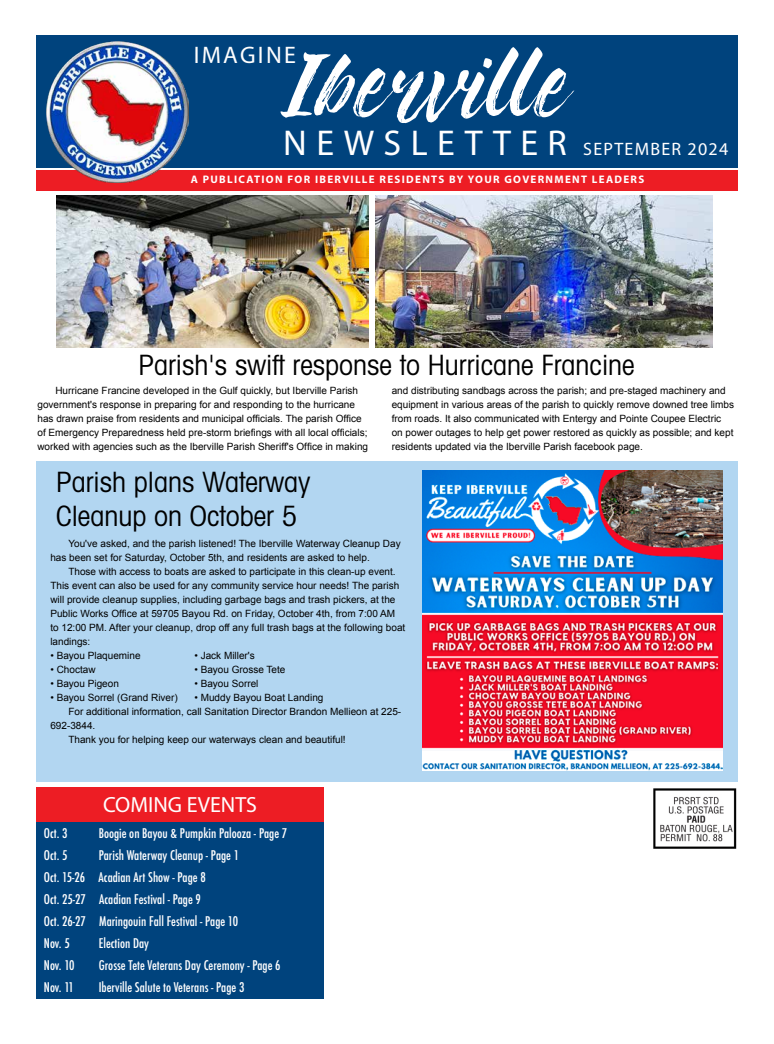
<style>
.page{position:relative;width:774px;height:1044px;background:#fff}
.page>*{position:absolute;margin:0;border:0;box-sizing:border-box;transform-origin:0 0}
.t1{font:36px "Myriad Pro";letter-spacing:.26em;color:#fff}
.t2{font:condensed 28px/34px "Avant Garde";color:#000}
.t3{font:24px "Myriad Pro";letter-spacing:.1em;color:#fff}
.t4{font:22px "Myriad Pro";color:#fff}
.t5{font:18px "Myriad Pro";letter-spacing:.07em;color:#fff}
.t6{font:500 condensed 13px/22px "Futura";color:#fff}
.t7{font:700 11px "Myriad Pro";letter-spacing:.12em;color:#fff}
.t8{font:10px/14px "Arial";color:#000}
</style>
<div class="page">
<div style="left:36px;top:35px;width:702px;height:133px;background:#00437d"></div>
<div style="left:36px;top:170px;width:702px;height:20px;background:#ed1d24"></div>
<div style="left:36px;top:801px;width:288px;height:198px;background:#00437d"></div>
<div style="left:36px;top:787px;width:288px;height:34px;background:#ed1d24"></div>
<svg style="left:280px;top:47px;width:294px;height:76px"></svg>
<div style="left:36px;top:461px;width:701px;height:320px;background:#b2d6f1"></div>
<img style="left:653px;top:788px;width:84px;height:61px">
<img style="left:46px;top:41px;width:142px;height:141px">
<img style="left:422px;top:470px;width:300px;height:300px">
<img style="left:56px;top:195px;width:312px;height:152px">
<img style="left:376px;top:195px;width:336px;height:152px">
<h3 class="t3" style="left:194px;top:42px;width:104px">IMAGINE</h3>
<h1 class="t1" style="left:283px;top:123px;width:285px">NEWSLETTER</h1>
<h3 class="t5" style="left:583px;top:139px;width:147px">SEPTEMBER 2024</h3>
<p class="t7" style="left:191px;top:173px;width:455px">A PUBLICATION FOR IBERVILLE RESIDENTS BY YOUR GOVERNMENT LEADERS</p>
<h2 class="t2" style="left:139px;top:347px;width:498px">Parish's swift response to Hurricane Francine</h2>
<p class="t8" style="left:37px;top:384px;width:332px;text-indent:18px">Hurricane Francine developed in the Gulf quickly, but Iberville Parish government's response in preparing for and responding to the hurricane has drawn praise from residents and municipal officials. The parish Office of Emergency Preparedness held pre-storm briefings with all local officials; worked with agencies such as the Iberville Parish Sheriff's Office in making</p>
<h2 class="t2" style="left:56px;top:464px;width:256px">Parish plans Waterway<br>Cleanup on October 5</h2>
<p class="t8" style="left:50px;top:536px;width:352px;text-indent:18px">You've asked, and the parish listened! The Iberville Waterway Cleanup Day has been set for Saturday, October 5th, and residents are asked to help.</p>
<p class="t8" style="left:50px;top:564px;width:357px;text-indent:18px">Those with access to boats are asked to participate in this clean-up event.<br>This event can also be used for any community service hour needs! The parish will provide cleanup supplies, including garbage bags and trash pickers, at the Public Works Office at 59705 Bayou Rd. on Friday, October 4th, from 7:00 AM to 12:00 PM. After your cleanup, drop off any full trash bags at the following boat landings:</p>
<p class="t8" style="left:50px;top:648px;width:92px">• Bayou Plaquemine</p>
<p class="t8" style="left:194px;top:648px;width:62px">• Jack Miller's</p>
<p class="t8" style="left:50px;top:662px;width:47px">• Choctaw</p>
<p class="t8" style="left:194px;top:662px;width:93px">• Bayou Grosse Tete</p>
<p class="t8" style="left:50px;top:676px;width:70px">• Bayou Pigeon</p>
<p class="t8" style="left:194px;top:676px;width:66px">• Bayou Sorrel</p>
<p class="t8" style="left:50px;top:690px;width:129px">• Bayou Sorrel (Grand River)</p>
<p class="t8" style="left:194px;top:690px;width:131px">• Muddy Bayou Boat Landing</p>
<p class="t8" style="left:68px;top:704px;width:334px">For additional information, call Sanitation Director Brandon Mellieon at 225-</p>
<p class="t8" style="left:50px;top:718px;width:47px">692-3844.</p>
<p class="t8" style="left:68px;top:732px;width:279px">Thank you for helping keep our waterways clean and beautiful!</p>
<p class="t8" style="left:392px;top:384px;width:344px">and distributing sandbags across the parish; and pre-staged machinery and equipment in various areas of the parish to quickly remove downed tree limbs from roads. It also communicated with Entergy and Pointe Coupee Electric on power outages to help get power restored as quickly as possible; and kept residents updated via the Iberville Parish facebook page.</p>
<h3 class="t4" style="left:103px;top:793px;width:155px">COMING EVENTS</h3>
<h3 class="t6" style="left:44px;top:822px;width:25px">Oct. 3</h3>
<h3 class="t6" style="left:99px;top:822px;width:190px">Boogie on Bayou &amp; Pumpkin Palooza - Page 7</h3>
<h3 class="t6" style="left:44px;top:844px;width:25px">Oct. 5</h3>
<h3 class="t6" style="left:44px;top:844px;width:197px;text-indent:55px">Parish Waterway Cleanup - Page 1<br>Oct. 15-26 Acadian Art Show - Page 8<br>Oct. 25-27 Acadian Festival - Page 9<br>Oct. 26-27 Maringouin Fall Festival - Page 10<br>Nov. 5</h3>
<h3 class="t6" style="left:99px;top:932px;width:52px">Election Day</h3>
<h3 class="t6" style="left:44px;top:954px;width:32px">Nov. 10</h3>
<h3 class="t6" style="left:99px;top:954px;width:183px">Grosse Tete Veterans Day Ceremony - Page 6</h3>
<h3 class="t6" style="left:44px;top:976px;width:32px">Nov. 11</h3>
<h3 class="t6" style="left:99px;top:976px;width:147px">Iberville Salute to Veterans - Page 3</h3>
</div>
